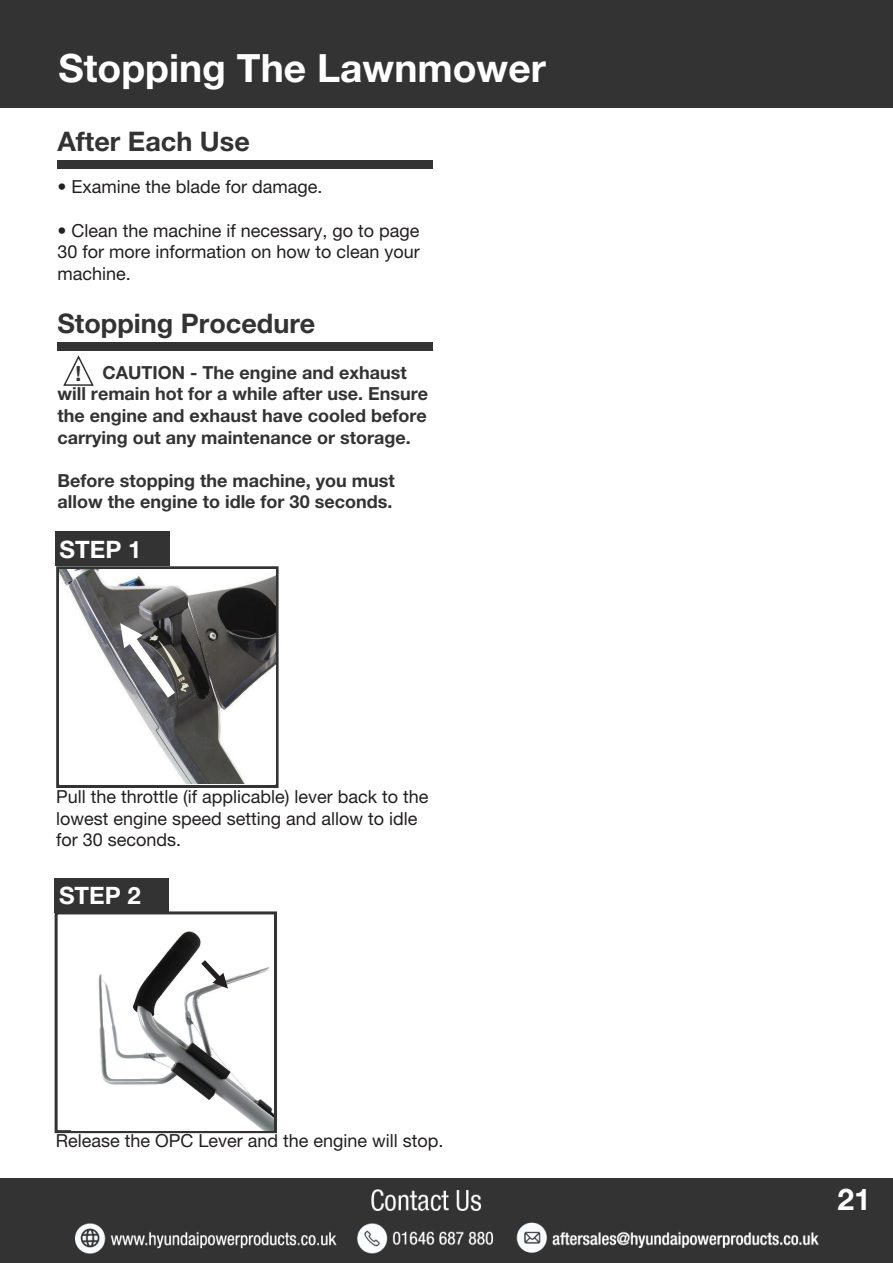
<style>
.page{position:relative;width:893px;height:1263px;background:#fff}
.page>*{position:absolute;margin:0;border:0;box-sizing:border-box;transform-origin:0 0}
.t1{font:700 39px "Helvetica Neue LT Pro";color:#fff}
.t2{font:700 30px "Helvetica Neue LT Pro";color:#fff}
.t3{font:700 27px "Helvetica Neue LT Pro";color:#323332}
.t4{font:700 24px "Helvetica Neue LT Pro";color:#fff}
.t5{font:700 21px "Helvetica Neue LT Pro";color:#323332}
.t6{font:18px/21.6px "Helvetica Neue LT Pro";color:#231f20;text-align:justify}
.t7{font:700 18px/21.6px "Helvetica Neue LT Pro";color:#323332}
</style>
<div class="page">
<div style="left:0;top:1178px;width:893px;height:85px;background:#323332"></div>
<div style="left:0;top:0;width:893px;height:107px;background:#323332"></div>
<div style="left:57px;top:342px;width:376px;height:8px;background:#323332"></div>
<svg style="left:63px;top:355px;width:31px;height:31px"></svg>
<div style="left:57px;top:160px;width:376px;height:9px;background:#323332"></div>
<img style="left:75px;top:1189px;width:743px;height:65px">
<div style="left:55px;top:531px;width:115px;height:35px;background:#323332"></div>
<div style="left:55px;top:878px;width:114px;height:34px;background:#323332"></div>
<div style="left:55px;top:911px;width:222px;height:222px;border:3px solid #323332"></div>
<img style="left:72px;top:928px;width:202px;height:203px">
<svg style="left:201px;top:960px;width:27px;height:28px"></svg>
<div style="left:56px;top:566px;width:223px;height:222px;border:3px solid #323332"></div>
<img style="left:60px;top:569px;width:215px;height:215px">
<svg style="left:120px;top:614px;width:71px;height:84px;background:#747374"></svg>
<p class="t1" style="left:58px;top:44px;width:489px">Stopping The Lawnmower</p>
<p class="t3" style="left:57px;top:125px;width:194px">After Each Use</p>
<p class="t6" style="left:57px;top:176px;width:267px">• Examine the blade for damage.</p>
<p class="t6" style="left:57px;top:219px;width:364px">• Clean the machine if necessary, go to page 30 for more information on how to clean your machine.</p>
<p class="t3" style="left:57px;top:306px;width:260px">Stopping Procedure</p>
<p class="t7" style="left:57px;top:361px;width:372px;text-indent:45px">CAUTION - The engine and exhaust will remain hot for a while after use. Ensure the engine and exhaust have cooled before carrying out any maintenance or storage.</p>
<p class="t7" style="left:57px;top:469px;width:339px">Before stopping the machine, you must allow the engine to idle for 30 seconds.</p>
<p class="t5" style="left:76px;top:360px;width:7px">!</p>
<p class="t4" style="left:60px;top:534px;width:83px">STEP 1</p>
<p class="t6" style="left:56px;top:785px;width:374px;text-align:left">Pull the throttle (if applicable) lever back to the lowest engine speed setting and allow to idle for 30 seconds.</p>
<p class="t4" style="left:59px;top:880px;width:83px">STEP 2</p>
<p class="t6" style="left:56px;top:1129px;width:389px">Release the OPC Lever and the engine will stop.</p>
<p class="t2" style="left:837px;top:1181px;width:35px">21</p>
</div>
